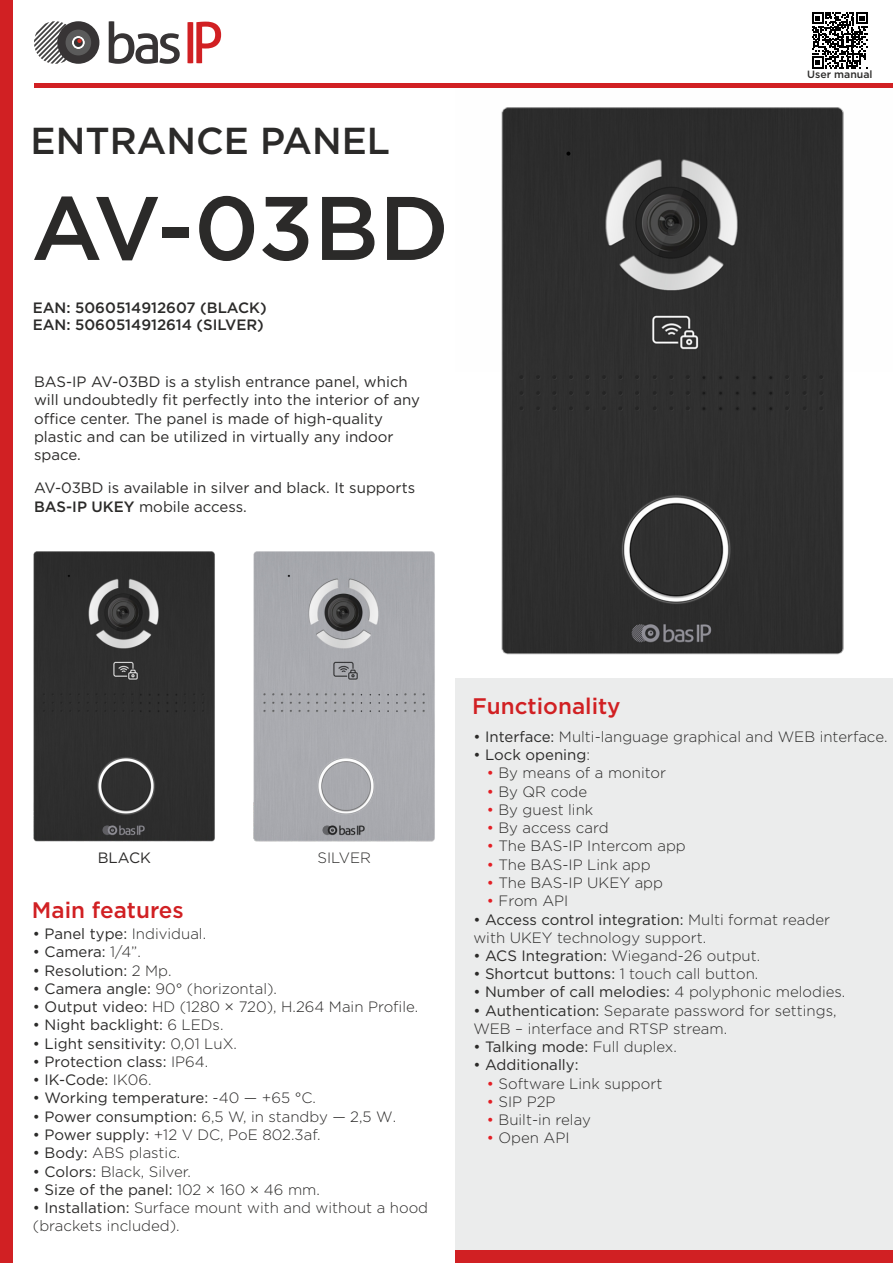
<style>
.page{position:relative;width:893px;height:1263px;background:#fff}
.page>*{position:absolute;margin:0;border:0;box-sizing:border-box;transform-origin:0 0}
.t1{font:500 90px "Gotham Pro";letter-spacing:-.005em;color:#2b2a29}
.t2{font:500 37.5px "Gotham Pro";color:#2b2a29}
.t3{font:500 22.5px "Gotham Pro";color:#d12023}
.t4{font:300 15px/18.1px "Gotham Pro";color:#2b2a29}
.t5{font:15px/18.3px "Gotham Pro";color:#2b2a29}
.t6{font:500 15px/16.8px "Gotham Pro";color:#2b2a29}
.t7{font:500 10.5px "Gotham Pro";color:#2b2a29}
.s1{font-weight:500}
.s2{font-weight:300}
.s3{font-weight:400}
.s4{font-weight:400;color:#e31e24}
</style>
<div class="page">
<div style="left:455px;top:678px;width:438px;height:585px;background:#ebecec"></div>
<div style="left:0;top:0;width:13px;height:1263px;background:#d12023"></div>
<svg style="left:109px;top:21px;width:71px;height:43px"></svg>
<svg style="left:187px;top:22px;width:34px;height:41px"></svg>
<svg style="left:34px;top:21px;width:65px;height:43px"></svg>
<hr style="left:34px;top:83px;width:859px;height:4px;background:#d12023">
<div style="left:455px;top:1250px;width:438px;height:13px;background:#d12023"></div>
<div style="left:810px;top:11px;width:60px;height:59px;background:linear-gradient(to bottom,#fff,#fff)"></div>
<svg style="left:812px;top:12px;width:56px;height:56px"></svg>
<img style="left:501px;top:107px;width:343px;height:548px">
<img style="left:33px;top:551px;width:182px;height:291px">
<img style="left:253px;top:551px;width:182px;height:291px">
<h2 class="t2" style="left:31px;top:127px;width:361px">ENTRANCE PANEL</h2>
<h1 class="t1" style="left:31px;top:194px;width:419px">AV-03BD</h1>
<p class="t6" style="left:33px;top:301px;width:236px">EAN: 5060514912607 (BLACK)<br>EAN: 5060514912614 (SILVER)</p>
<p class="t5" style="left:34px;top:374px;width:388px">BAS-IP AV-03BD is a stylish entrance panel, which will undoubtedly fit perfectly into the interior of any office center. The panel is made of high-quality plastic and can be utilized in virtually any indoor space.</p>
<p class="t5" style="left:34px;top:480px;width:383px">AV-03BD is available in silver and black. It supports<br><span class="s1">BAS-IP UKEY</span> mobile access.</p>
<p class="t7" style="left:807px;top:70px;width:67px">User manual</p>
<p class="t5" style="left:98px;top:849px;width:55px">BLACK</p>
<p class="t4" style="left:318px;top:849px;width:55px">SILVER</p>
<h3 class="t3" style="left:32px;top:902px;width:153px">Main features</h3>
<p class="t5" style="left:33px;top:926px;width:175px">• Panel type: <span class="s2">Individual.</span></p>
<p class="t5" style="left:33px;top:944px;width:109px">• Camera: <span class="s2">1/4”.</span></p>
<p class="t5" style="left:33px;top:962px;width:140px">• Resolution: <span class="s2">2 Мp.</span></p>
<p class="t4" style="left:33px;top:980px;width:246px"><span class="s3">• Сamera angle:</span> 90° (horizontal).</p>
<p class="t4" style="left:33px;top:999px;width:387px"><span class="s3">• Output video:</span> HD (1280 × 720), H.264 Main Profile.</p>
<p class="t5" style="left:33px;top:1017px;width:192px">• Night backlight: <span class="s2">6 LEDs.</span></p>
<p class="t5" style="left:33px;top:1035px;width:206px">• Light sensitivity: <span class="s2">0,01 LuX.</span></p>
<p class="t5" style="left:33px;top:1053px;width:177px">• Protection class: <span class="s2">IP64.</span></p>
<p class="t5" style="left:33px;top:1072px;width:120px">• IK-Code: <span class="s2">IK06.</span></p>
<p class="t5" style="left:33px;top:1090px;width:284px">• Working temperature: <span class="s2">-40 — +65 °С.</span></p>
<p class="t4" style="left:33px;top:1108px;width:365px"><span class="s3">• Power consumption:</span> 6,5 W, in standby — 2,5 W.</p>
<p class="t4" style="left:33px;top:1127px;width:289px"><span class="s3">• Power supply:</span> +12 V DC, PoE 802.3af.</p>
<p class="t4" style="left:33px;top:1145px;width:149px"><span class="s3">• Body:</span> ABS plastic.</p>
<p class="t4" style="left:33px;top:1163px;width:160px"><span class="s3">• Colors:</span> Black, Silver.</p>
<p class="t5" style="left:33px;top:1181px;width:289px">• Size of the panel: <span class="s2">102 × 160 × 46 mm.</span></p>
<p class="t4" style="left:33px;top:1200px;width:397px"><span class="s3">• Installation:</span> Surface mount with and without a hood (brackets included).</p>
<h3 class="t3" style="left:472px;top:698px;width:150px">Functionality</h3>
<p class="t4" style="left:473px;top:728px;width:416px"><span class="s3">• Interface:</span> Multi-language graphical and WEB interface.</p>
<p class="t5" style="left:473px;top:747px;width:118px">• Lock opening<span class="s2">:</span></p>
<p class="t4" style="left:487px;top:765px;width:181px"><span class="s4">•</span> By means of a monitor</p>
<p class="t4" style="left:487px;top:783px;width:102px"><span class="s4">•</span> By QR code</p>
<p class="t4" style="left:487px;top:801px;width:108px"><span class="s4">•</span> By guest link</p>
<p class="t4" style="left:487px;top:820px;width:123px"><span class="s4">•</span> By access card</p>
<p class="t4" style="left:487px;top:838px;width:200px"><span class="s4">•</span> The BAS-IP Intercom app</p>
<p class="t4" style="left:487px;top:856px;width:165px"><span class="s4">•</span> The BAS-IP Link app</p>
<p class="t4" style="left:487px;top:875px;width:178px"><span class="s4">•</span> The BAS-IP UKEY app</p>
<p class="t4" style="left:487px;top:893px;width:83px"><span class="s4">•</span> From API</p>
<p class="t4" style="left:473px;top:911px;width:358px"><span class="s3">• Access control integration:</span> Multi format reader with UKEY technology support.</p>
<p class="t4" style="left:473px;top:947px;width:288px"><span class="s3">• ACS Integration:</span> Wiegand-26 output.</p>
<p class="t5" style="left:473px;top:966px;width:286px">• Shortcut buttons: <span class="s2">1 touch call button.</span></p>
<p class="t5" style="left:473px;top:984px;width:373px">• Number of call melodies: <span class="s2">4 polyphonic melodies.</span></p>
<p class="t4" style="left:473px;top:1002px;width:365px"><span class="s3">• Authentication:</span> Separate password for settings,<br>WEB – interface and RTSP stream.</p>
<p class="t5" style="left:473px;top:1039px;width:205px">• Talking mode: <span class="s2">Full duplex.</span></p>
<p class="t5" style="left:473px;top:1057px;width:107px">• Additionally:</p>
<p class="t4" style="left:487px;top:1075px;width:177px"><span class="s4">•</span> Software Link support</p>
<p class="t4" style="left:487px;top:1093px;width:70px"><span class="s4">•</span> SIP P2P</p>
<p class="t4" style="left:487px;top:1112px;width:105px"><span class="s4">•</span> Built-in relay</p>
<p class="t4" style="left:487px;top:1130px;width:84px"><span class="s4">•</span> Open API</p>
</div>
